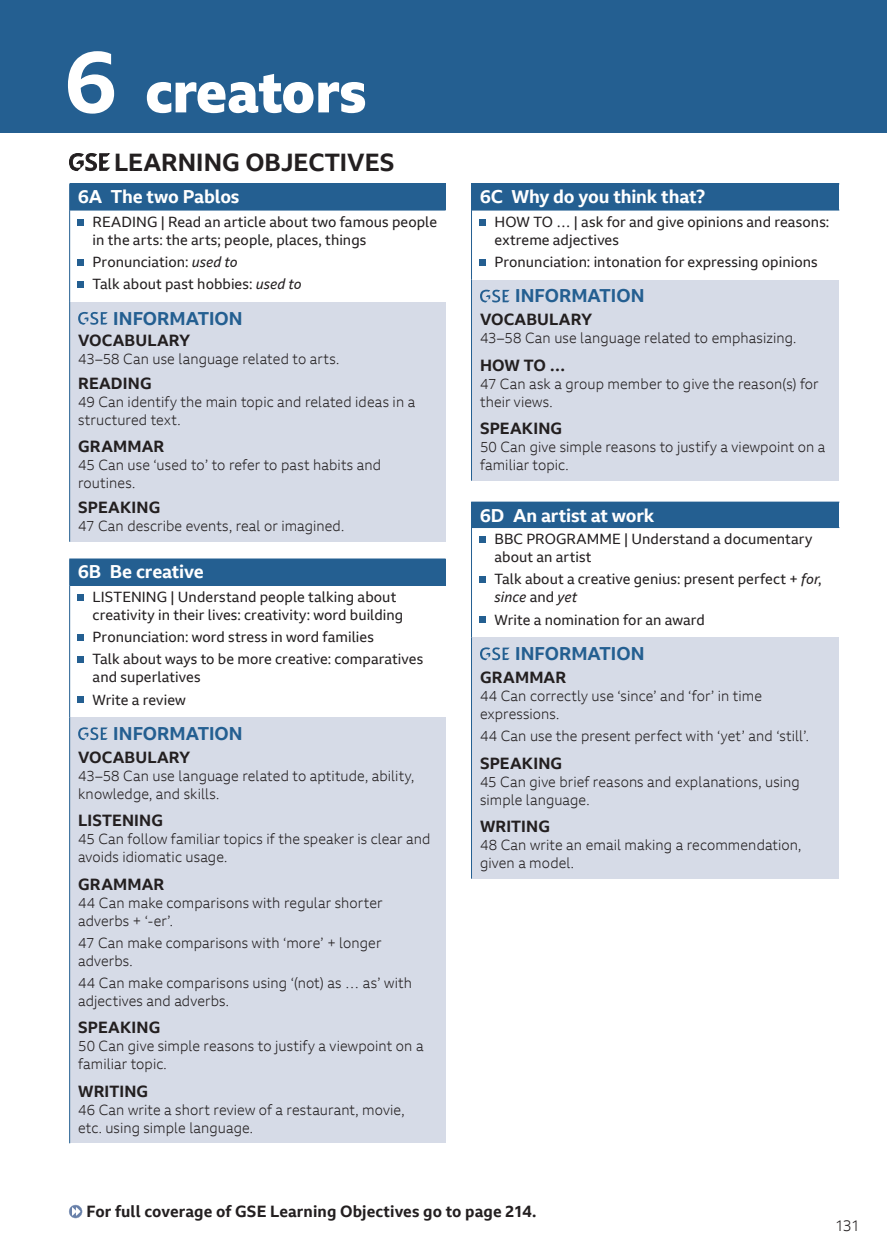
<style>
.page{position:relative;width:887px;height:1257px;background:#fff}
.page>*{position:absolute;margin:0;border:0;box-sizing:border-box;transform-origin:0 0}
.t1{font:800 57px "BBC Reith Sans";letter-spacing:-.01em;color:#fff}
.t2{font:700 24.15px "BBC Reith Sans";color:#231f20}
.t3{font:700 18px "BBC Reith Sans";letter-spacing:-.01em;color:#fff}
.t4{font:700 18px "BBC Reith Sans";letter-spacing:.005em;color:#245f91}
.t5{font:700 15.75px "BBC Reith Sans";letter-spacing:.01em;color:#231f20}
.t6{font:300 15px "BBC Reith Sans";color:#231f20}
.t7{font:300 14.25px/18px "BBC Reith Sans";letter-spacing:.01em;color:#231f20}
.t8{font:14.25px/18px "BBC Reith Sans";letter-spacing:.005em;color:#231f20}
.s1{font-weight:700;font-size:86.1px}
.s2{font-style:italic}
</style>
<div class="page">
<div style="left:0;top:0;width:887px;height:133px;background:#245f91"></div>
<svg style="left:69px;top:153px;width:41px;height:19px"></svg>
<div style="left:70px;top:184px;width:376px;height:26px;background:#245f91"></div>
<div style="left:70px;top:302px;width:376px;height:240px;background:#d6dbe7"></div>
<svg style="left:69px;top:185px;width:1px;height:25px"></svg>
<hr style="left:69px;top:210px;width:1px;height:92px;background:#245f91">
<hr style="left:69px;top:302px;width:1px;height:240px;background:#245f91">
<hr style="left:69px;top:184px;width:377px;height:1px;background:#245f91">
<hr style="left:70px;top:210px;width:376px;height:1px;background:#245f91">
<svg style="left:78px;top:219px;width:6px;height:6px"></svg>
<svg style="left:78px;top:259px;width:6px;height:6px"></svg>
<div style="left:78px;top:281px;width:6px;height:7px;background:#245f91"></div>
<svg style="left:78px;top:312px;width:30px;height:13px"></svg>
<div style="left:70px;top:559px;width:376px;height:26px;background:#245f91"></div>
<div style="left:70px;top:717px;width:376px;height:426px;background:#d6dbe7"></div>
<svg style="left:69px;top:560px;width:1px;height:25px"></svg>
<hr style="left:69px;top:585px;width:1px;height:132px;background:#245f91">
<hr style="left:69px;top:717px;width:1px;height:426px;background:#245f91">
<hr style="left:69px;top:559px;width:377px;height:1px;background:#245f91">
<hr style="left:70px;top:585px;width:376px;height:1px;background:#245f91">
<svg style="left:78px;top:594px;width:6px;height:6px"></svg>
<svg style="left:78px;top:634px;width:6px;height:6px"></svg>
<div style="left:78px;top:656px;width:6px;height:7px;background:#245f91"></div>
<svg style="left:78px;top:697px;width:6px;height:6px"></svg>
<svg style="left:78px;top:727px;width:30px;height:13px"></svg>
<div style="left:471px;top:184px;width:368px;height:26px;background:#245f91"></div>
<div style="left:471px;top:280px;width:368px;height:201px;background:#d6dbe7"></div>
<hr style="left:471px;top:210px;width:1px;height:70px;background:#245f91">
<hr style="left:471px;top:280px;width:1px;height:201px;background:#245f91">
<hr style="left:472px;top:210px;width:367px;height:1px;background:#245f91">
<svg style="left:480px;top:219px;width:6px;height:6px"></svg>
<svg style="left:480px;top:259px;width:6px;height:6px"></svg>
<svg style="left:480px;top:290px;width:30px;height:12px"></svg>
<div style="left:471px;top:502px;width:368px;height:25px;background:#245f91"></div>
<div style="left:471px;top:637px;width:368px;height:241px;background:#d6dbe7"></div>
<hr style="left:471px;top:527px;width:1px;height:110px;background:#245f91">
<hr style="left:471px;top:637px;width:1px;height:241px;background:#245f91">
<hr style="left:472px;top:527px;width:367px;height:1px;background:#245f91">
<div style="left:480px;top:536px;width:6px;height:7px;background:#245f91"></div>
<div style="left:480px;top:576px;width:6px;height:7px;background:#245f91"></div>
<svg style="left:480px;top:617px;width:6px;height:6px"></svg>
<svg style="left:480px;top:647px;width:30px;height:13px"></svg>
<svg style="left:69px;top:1205px;width:13px;height:13px"></svg>
<svg style="left:72px;top:1207px;width:8px;height:9px"></svg>
<h1 class="t1" style="left:65px;top:55px;width:303px"><span class="s1">6</span> creators</h1>
<h2 class="t2" style="left:114px;top:147px;width:282px">LEARNING OBJECTIVES</h2>
<p class="t3" style="left:78px;top:185px;width:163px">6A The two Pablos</p>
<p class="t8" style="left:93px;top:212px;width:346px">READING | Read an article about two famous people in the arts: the arts; people, places, things</p>
<p class="t8" style="left:93px;top:251px;width:211px;line-height:22.2px">Pronunciation: <span class="s2">used to<br></span>Talk about past hobbies: <span class="s2">used to</span></p>
<p class="t4" style="left:113px;top:307px;width:131px">INFORMATION</p>
<p class="t5" style="left:78px;top:330px;width:114px">VOCABULARY</p>
<p class="t7" style="left:78px;top:349px;width:263px">43–58 Can use language related to arts.</p>
<p class="t5" style="left:78px;top:373px;width:75px">READING</p>
<p class="t7" style="left:78px;top:392px;width:339px">49 Can identify the main topic and related ideas in a structured text.</p>
<p class="t5" style="left:78px;top:436px;width:88px">GRAMMAR</p>
<p class="t7" style="left:78px;top:456px;width:305px">45 Can use ‘used to’ to refer to past habits and routines.</p>
<p class="t5" style="left:78px;top:497px;width:84px">SPEAKING</p>
<p class="t7" style="left:78px;top:517px;width:268px">47 Can describe events, real or imagined.</p>
<p class="t3" style="left:78px;top:560px;width:127px">6B Be creative</p>
<p class="t8" style="left:93px;top:587px;width:312px">LISTENING | Understand people talking about creativity in their lives: creativity: word building</p>
<p class="t8" style="left:93px;top:626px;width:332px;line-height:22.2px">Pronunciation: word stress in word families<br>Talk about ways to be more creative: comparatives</p>
<p class="t8" style="left:93px;top:666px;width:109px;line-height:22.2px">and superlatives<br>Write a review</p>
<p class="t4" style="left:113px;top:722px;width:131px">INFORMATION</p>
<p class="t5" style="left:78px;top:747px;width:114px">VOCABULARY</p>
<p class="t7" style="left:78px;top:767px;width:338px">43–58 Can use language related to aptitude, ability, knowledge, and skills.</p>
<p class="t5" style="left:78px;top:811px;width:86px">LISTENING</p>
<p class="t7" style="left:78px;top:830px;width:354px">45 Can follow familiar topics if the speaker is clear and avoids idiomatic usage.</p>
<p class="t5" style="left:78px;top:874px;width:88px">GRAMMAR</p>
<p class="t7" style="left:78px;top:893px;width:306px">44 Can make comparisons with regular shorter adverbs + ‘-er’.</p>
<p class="t7" style="left:78px;top:933px;width:305px">47 Can make comparisons with ‘more’ + longer adverbs.</p>
<p class="t7" style="left:78px;top:974px;width:335px">44 Can make comparisons using ‘(not) as … as’ with adjectives and adverbs.</p>
<p class="t5" style="left:78px;top:1018px;width:84px">SPEAKING</p>
<p class="t7" style="left:78px;top:1037px;width:347px">50 Can give simple reasons to justify a viewpoint on a familiar topic.</p>
<p class="t5" style="left:78px;top:1081px;width:71px">WRITING</p>
<p class="t7" style="left:78px;top:1100px;width:328px">46 Can write a short review of a restaurant, movie, etc. using simple language.</p>
<p class="t3" style="left:480px;top:185px;width:227px">6C Why do you think that?</p>
<p class="t8" style="left:494px;top:212px;width:336px">HOW TO … | ask for and give opinions and reasons: extreme adjectives</p>
<p class="t8" style="left:494px;top:253px;width:325px">Pronunciation: intonation for expressing opinions</p>
<p class="t4" style="left:515px;top:284px;width:131px">INFORMATION</p>
<p class="t5" style="left:480px;top:310px;width:114px">VOCABULARY</p>
<p class="t7" style="left:480px;top:329px;width:318px">43–58 Can use language related to emphasizing.</p>
<p class="t5" style="left:480px;top:355px;width:87px">HOW TO …</p>
<p class="t7" style="left:480px;top:374px;width:340px">47 Can ask a group member to give the reason(s) for their views.</p>
<p class="t5" style="left:480px;top:418px;width:84px">SPEAKING</p>
<p class="t7" style="left:480px;top:438px;width:347px">50 Can give simple reasons to justify a viewpoint on a familiar topic.</p>
<p class="t3" style="left:480px;top:504px;width:176px">6D An artist at work</p>
<p class="t8" style="left:494px;top:530px;width:319px">BBC PROGRAMME | Understand a documentary about an artist</p>
<p class="t8" style="left:494px;top:570px;width:329px">Talk about a creative genius: present perfect + <span class="s2">for</span>, <span class="s2">since</span> and <span class="s2">yet</span></p>
<p class="t8" style="left:494px;top:610px;width:212px">Write a nomination for an award</p>
<p class="t4" style="left:515px;top:642px;width:131px">INFORMATION</p>
<p class="t5" style="left:480px;top:667px;width:88px">GRAMMAR</p>
<p class="t7" style="left:480px;top:687px;width:284px">44 Can correctly use ‘since’ and ‘for’ in time expressions.</p>
<p class="t7" style="left:480px;top:727px;width:330px">44 Can use the present perfect with ‘yet’ and ‘still’.</p>
<p class="t5" style="left:480px;top:753px;width:84px">SPEAKING</p>
<p class="t7" style="left:480px;top:772px;width:321px">45 Can give brief reasons and explanations, using simple language.</p>
<p class="t5" style="left:480px;top:816px;width:71px">WRITING</p>
<p class="t7" style="left:480px;top:836px;width:323px">48 Can write an email making a recommendation, given a model.</p>
<p class="t5" style="left:87px;top:1202px;width:452px">For full coverage of GSE Learning Objectives go to page 214.</p>
<p class="t6" style="left:835px;top:1216px;width:27px">131</p>
</div>
